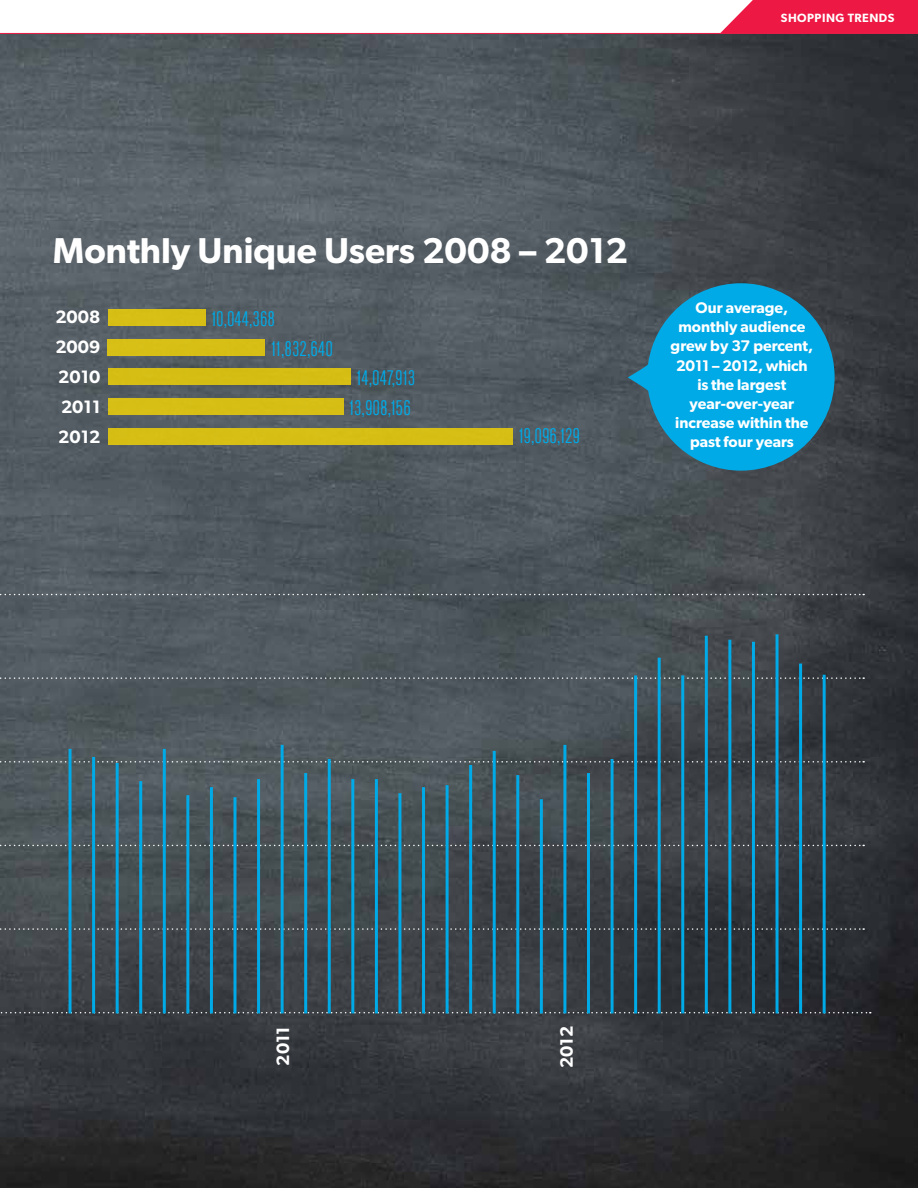
<style>
.page{position:relative;width:918px;height:1188px;background:#fff}
.page>*{position:absolute;margin:0;border:0;box-sizing:border-box;transform-origin:0 0}
.t1{font:600 36px "Gibson";color:#fff}
.t2{font:condensed 21px/29.5px "Standard CT";color:#00aae7}
.t3{font:600 18px/30px "Gibson";color:#fff;text-align:center}
.t4{font:600 15.45px/19.2px "Gibson";color:#fff;text-align:center}
.t5{font:600 12px "Gibson";letter-spacing:.04em;color:#fff}
</style>
<div class="page">
<img style="left:0;top:44px;width:918px;height:1144px">
<svg style="left:0;top:0;width:918px;height:44px"></svg>
<svg style="left:0;top:761px;width:864px;height:2px;background:#666d71"></svg>
<svg style="left:0;top:594px;width:864px;height:1px"></svg>
<svg style="left:0;top:677px;width:864px;height:2px;background:#6a7176"></svg>
<svg style="left:0;top:845px;width:864px;height:1px"></svg>
<svg style="left:0;top:928px;width:864px;height:2px;background:#5d6267"></svg>
<svg style="left:0;top:1012px;width:871px;height:1px"></svg>
<div style="left:108px;top:309px;width:97px;height:17px;background:#d7bf16"></div>
<div style="left:108px;top:339px;width:157px;height:17px;background:#d7bf16"></div>
<div style="left:108px;top:428px;width:405px;height:16px;background:#d6be15"></div>
<div style="left:108px;top:368px;width:243px;height:17px;background:#d5bd14"></div>
<div style="left:108px;top:399px;width:235px;height:16px;background:#d6be15"></div>
<hr style="left:69px;top:749px;width:3px;height:264px;background:#00aae7">
<hr style="left:92px;top:757px;width:3px;height:256px;background:#00aae7">
<hr style="left:116px;top:763px;width:3px;height:250px;background:#00aae7">
<hr style="left:139px;top:781px;width:3px;height:232px;background:#00aae7">
<hr style="left:163px;top:749px;width:3px;height:264px;background:#00aae7">
<hr style="left:186px;top:795px;width:3px;height:218px;background:#00aae7">
<hr style="left:210px;top:787px;width:3px;height:226px;background:#00aae7">
<hr style="left:234px;top:797px;width:3px;height:216px;background:#00aae7">
<hr style="left:257px;top:779px;width:3px;height:234px;background:#00aae7">
<hr style="left:281px;top:745px;width:3px;height:268px;background:#00aae7">
<hr style="left:304px;top:773px;width:3px;height:240px;background:#00aae7">
<hr style="left:328px;top:759px;width:3px;height:254px;background:#00aae7">
<hr style="left:351px;top:779px;width:3px;height:234px;background:#00aae7">
<hr style="left:375px;top:779px;width:3px;height:234px;background:#00aae7">
<hr style="left:398px;top:793px;width:3px;height:220px;background:#00aae7">
<hr style="left:422px;top:787px;width:3px;height:226px;background:#00aae7">
<hr style="left:446px;top:785px;width:3px;height:228px;background:#00aae7">
<hr style="left:469px;top:765px;width:3px;height:248px;background:#00aae7">
<hr style="left:493px;top:751px;width:3px;height:262px;background:#00aae7">
<hr style="left:516px;top:775px;width:3px;height:238px;background:#00aae7">
<hr style="left:540px;top:799px;width:3px;height:214px;background:#00aae7">
<hr style="left:563px;top:745px;width:3px;height:268px;background:#00aae7">
<hr style="left:587px;top:773px;width:3px;height:240px;background:#00aae7">
<hr style="left:611px;top:759px;width:3px;height:254px;background:#00aae7">
<hr style="left:634px;top:675px;width:3px;height:338px;background:#00aae7">
<hr style="left:658px;top:658px;width:3px;height:355px;background:#00aae7">
<hr style="left:681px;top:675px;width:3px;height:338px;background:#00aae7">
<hr style="left:705px;top:636px;width:3px;height:377px;background:#00aae7">
<hr style="left:728px;top:640px;width:3px;height:373px;background:#00aae7">
<hr style="left:752px;top:642px;width:3px;height:371px;background:#00aae7">
<hr style="left:776px;top:634px;width:3px;height:379px;background:#00aae7">
<hr style="left:799px;top:664px;width:3px;height:349px;background:#00aae7">
<hr style="left:823px;top:675px;width:3px;height:338px;background:#00aae7">
<svg style="left:628px;top:283px;width:207px;height:188px;background:#148fbc"></svg>
<p class="t5" style="left:781px;top:10px;width:115px">SHOPPING TRENDS</p>
<h1 class="t1" style="left:53px;top:229px;width:577px">Monthly Unique Users 2008 – 2012</h1>
<p class="t3" style="left:55px;top:301px;width:47px">2008<br>2009<br>2010<br>2011<br>2012</p>
<h2 class="t2" style="left:271px;top:305px;width:64px;text-indent:-60px">10,044,368<br>11,832,640</h2>
<h2 class="t2" style="left:349px;top:364px;width:67px;text-align:center">14,047,913<br>13,908,156</h2>
<h2 class="t2" style="left:519px;top:421px;width:63px">19,096,129</h2>
<p class="t4" style="left:671px;top:298px;width:144px">Our average, monthly audience grew by 37 percent,<br>2011 – 2012, which is the largest year-over-year increase within the past four years</p>
<p class="t3" style="left:267px;top:1066px;width:41px;rotate:-90deg">2011</p>
<p class="t3" style="left:551px;top:1068px;width:44px;rotate:-90deg">2012</p>
</div>
